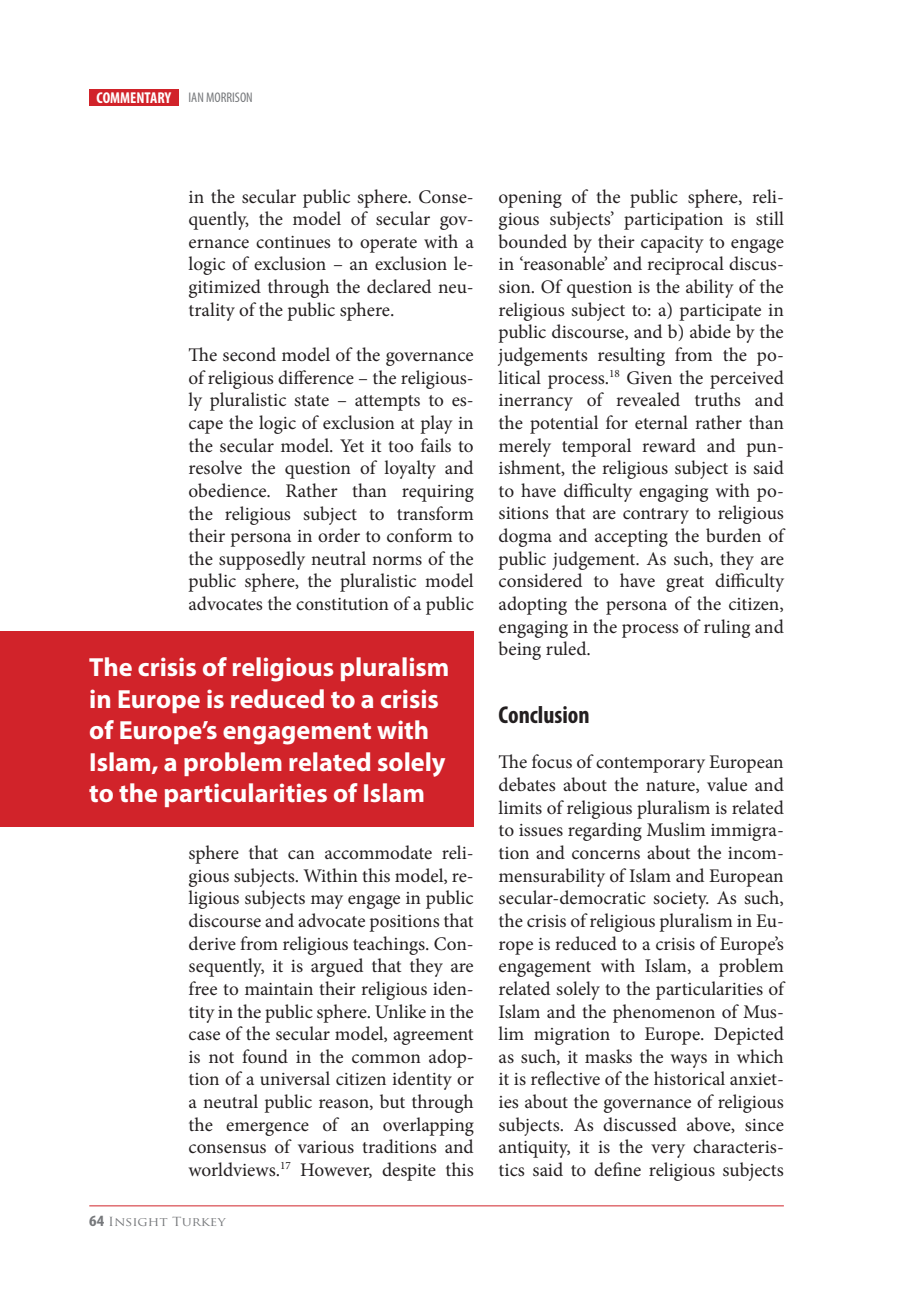
<style>
.page{position:relative;width:898px;height:1290px;background:#fff}
.page>*{position:absolute;margin:0;border:0;box-sizing:border-box;transform-origin:0 0}
.t1{font:700 26.25px/31.5px "Myriad Pro";color:#fff}
.t2{font:700 condensed 24.5px "Myriad Pro";color:#231f20}
.t3{font:19.25px/22.6px "Minion Pro";color:#231f20;text-align:justify}
.t4{font:condensed 14px "Myriad Pro";color:#76787b}
.t5{font:12.25px "Trajan Pro";color:#76787b;scale:1.11 1}
.s1{font-weight:700;font-size:15.75px;color:#fff}
.s2{font-family:"Myriad Pro";font-weight:700;font-stretch:condensed;font-size:15.75px}
</style>
<div class="page">
<div style="left:89px;top:89px;width:90px;height:17px;background:#d1232a"></div>
<hr style="left:89px;top:1205px;width:695px;height:1px;background:#d1232a">
<div style="left:0;top:631px;width:474px;height:196px;background:#d1232a"></div>
<p class="t4" style="left:97px;top:89px;width:158px"><span class="s1">COMMENTARY</span> IAN MORRISON</p>
<p class="t3" style="left:189px;top:185px;width:287px">in the secular public sphere. Conse&shy;quently, the model of secular gov&shy;ernance continues to operate with a logic of exclusion – an exclusion le&shy;gitimized through the declared neu&shy;trality of the public sphere.</p>
<p class="t3" style="left:189px;top:344px;width:287px">The second model of the governance of religious difference – the religious&shy;ly pluralistic state – attempts to es&shy;cape the logic of exclusion at play in the secular model. Yet it too fails to resolve the question of loyalty and obedience. Rather than requiring the religious subject to transform their persona in order to conform to the supposedly neutral norms of the public sphere, the pluralistic model advocates the constitution of a public</p>
<h1 class="t1" style="left:89px;top:651px;width:362px">The crisis of religious pluralism in Europe is reduced to a crisis of Europe’s engagement with<br>Islam, a problem related solely to the particularities of Islam</h1>
<p class="t3" style="left:189px;top:842px;width:287px">sphere that can accommodate reli&shy;gious subjects. Within this model, re&shy;ligious subjects may engage in public discourse and advocate positions that derive from religious teachings. Con&shy;sequently, it is argued that they are free to maintain their religious iden&shy;tity in the public sphere. Unlike in the case of the secular model, agreement is not found in the common adop&shy;tion of a universal citizen identity or a neutral public reason, but through the emergence of an overlapping consensus of various traditions and worldviews.<sup>17</sup> However, despite this</p>
<p class="t5" style="left:89px;top:1213px;width:124px"><span class="s2">64</span> Insight Turkey</p>
<p class="t3" style="left:499px;top:185px;width:287px">opening of the public sphere, reli&shy;gious subjects’ participation is still bounded by their capacity to engage in ‘reasonable’ and reciprocal discus&shy;sion. Of question is the ability of the religious subject to: a) participate in public discourse, and b) abide by the judgements resulting from the po&shy;litical process.<sup>18</sup> Given the perceived inerrancy of revealed truths and the potential for eternal rather than merely temporal reward and pun&shy;ishment, the religious subject is said to have difficulty engaging with po&shy;sitions that are contrary to religious dogma and accepting the burden of public judgement. As such, they are considered to have great difficulty adopting the persona of the citizen, engaging in the process of ruling and being ruled.</p>
<p class="t2" style="left:499px;top:700px;width:93px">Conclusion</p>
<p class="t3" style="left:499px;top:751px;width:287px">The focus of contemporary European debates about the nature, value and limits of religious pluralism is related to issues regarding Muslim immigra&shy;tion and concerns about the incom&shy;mensurability of Islam and European secular-democratic society. As such, the crisis of religious pluralism in Eu&shy;rope is reduced to a crisis of Europe’s engagement with Islam, a problem related solely to the particularities of Islam and the phenomenon of Mus&shy;lim migration to Europe. Depicted as such, it masks the ways in which it is reflective of the historical anxiet&shy;ies about the governance of religious subjects. As discussed above, since antiquity, it is the very characteris&shy;tics said to define religious subjects</p>
</div>
